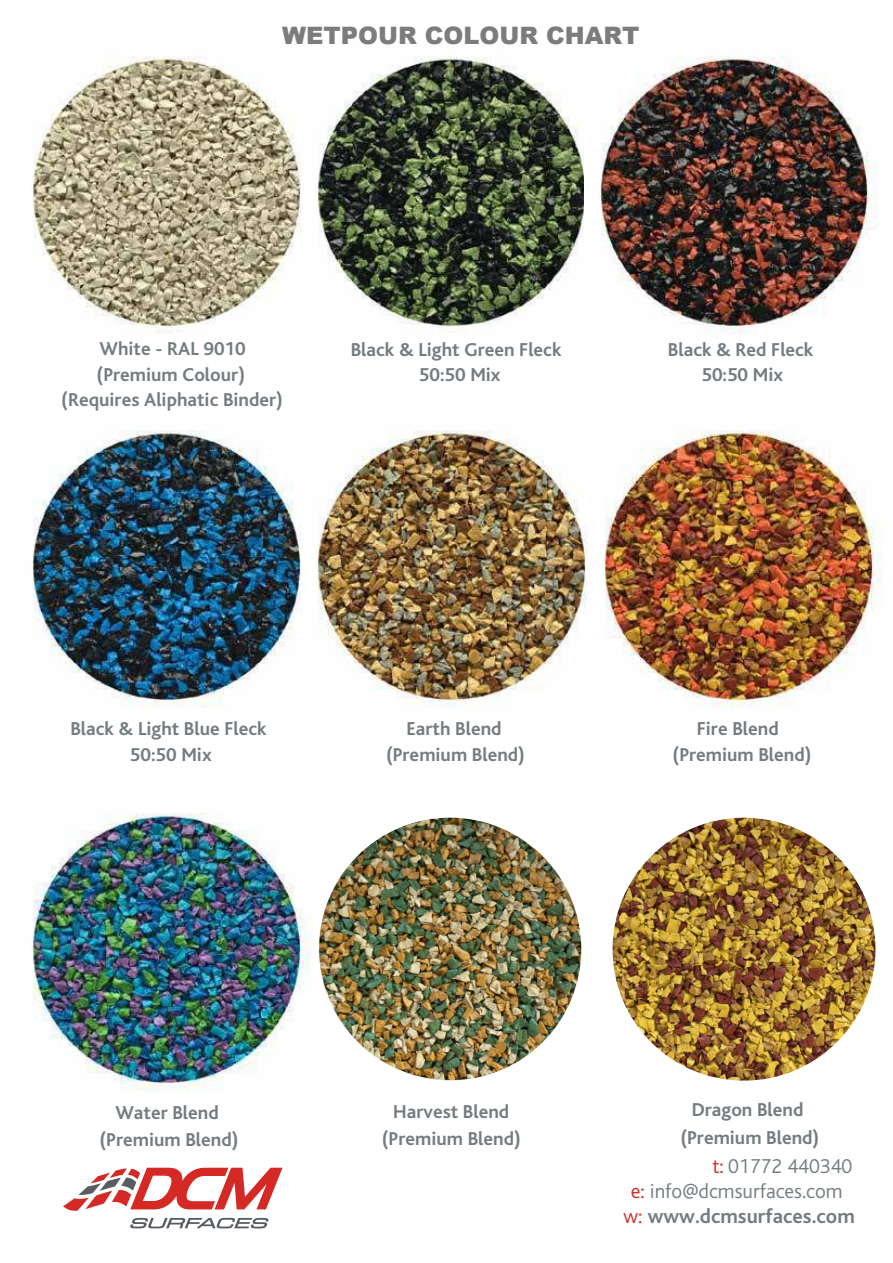
<style>
.page{position:relative;width:893px;height:1263px;background:#fff}
.page>*{position:absolute;margin:0;border:0;box-sizing:border-box;transform-origin:0 0}
.t1{font:900 24px "Arial";color:#7c7c7c}
.t2{font:300 21px "Bliss";color:#747c80}
.t3{font:700 21px "Bliss";color:#747c80}
.t4{font:700 19.5px/25.5px "Bliss";color:#747c80;text-align:center}
.s1{color:#d42924}
.s2{font-weight:300;color:#d42924}
</style>
<div class="page">
<svg style="left:63px;top:1168px;width:219px;height:43px"></svg>
<svg style="left:130px;top:1218px;width:138px;height:10px"></svg>
<img style="left:33px;top:56px;width:268px;height:278px">
<img style="left:318px;top:56px;width:266px;height:278px">
<img style="left:600px;top:56px;width:278px;height:278px">
<img style="left:32px;top:430px;width:269px;height:278px">
<img style="left:317px;top:430px;width:271px;height:278px">
<img style="left:604px;top:430px;width:279px;height:278px">
<img style="left:32px;top:813px;width:279px;height:278px">
<img style="left:318px;top:818px;width:263px;height:263px;border-radius:131px">
<img style="left:612px;top:818px;width:263px;height:263px;border-radius:131px">
<p class="t1" style="left:282px;top:21px;width:359px">WETPOUR COLOUR CHART</p>
<p class="t4" style="left:100px;top:337px;width:148px">White - RAL 9010</p>
<p class="t4" style="left:668px;top:338px;width:147px">Black &amp; Red Fleck</p>
<p class="t4" style="left:61px;top:363px;width:223px">(Premium Colour) (Requires Aliphatic Binder)</p>
<p class="t4" style="left:351px;top:339px;width:212px;line-height:24.5px">Black &amp; Light Green Fleck<br>50:50 Mix</p>
<p class="t4" style="left:701px;top:363px;width:83px">50:50 Mix</p>
<p class="t4" style="left:70px;top:717px;width:198px">Black &amp; Light Blue Fleck<br>50:50 Mix</p>
<p class="t4" style="left:386px;top:717px;width:140px">Earth Blend (Premium Blend)</p>
<p class="t4" style="left:673px;top:717px;width:140px">Fire Blend (Premium Blend)</p>
<p class="t4" style="left:100px;top:1099px;width:140px;line-height:27.5px">Water Blend (Premium Blend)</p>
<p class="t4" style="left:382px;top:1099px;width:140px;line-height:27.5px">Harvest Blend (Premium Blend)</p>
<p class="t4" style="left:680px;top:1097px;width:140px;line-height:27.5px">Dragon Blend (Premium Blend)</p>
<p class="t2" style="left:712px;top:1153px;width:141px"><span class="s1">t:</span> 01772 440340</p>
<p class="t2" style="left:631px;top:1178px;width:213px"><span class="s1">e:</span> info@dcmsurfaces.com</p>
<p class="t3" style="left:623px;top:1207px;width:233px"><span class="s2">w:</span> www.dcmsurfaces.com</p>
</div>
